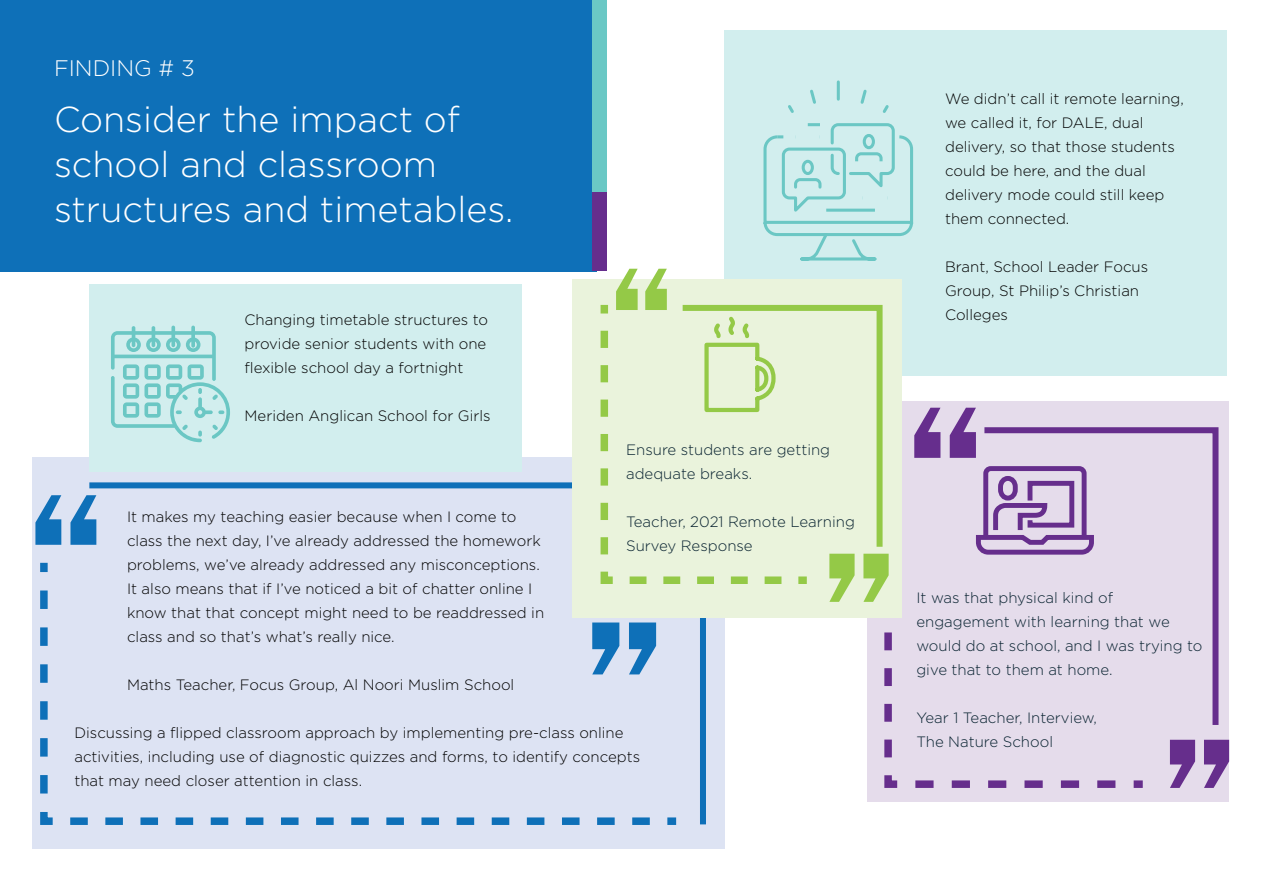
<style>
.page{position:relative;width:1263px;height:893px;background:#fff}
.page>*{position:absolute;margin:0;border:0;box-sizing:border-box;transform-origin:0 0}
.t1{font:300 36px/45px "Gotham";color:#fff}
.t2{font:300 22.5px "Gotham";color:#fff}
.t3{font:300 15px/24px "Gotham";color:#000}
.t4{font:300 15px/24px "Gotham";color:#082230}
</style>
<div class="page">
<div style="left:725px;top:30px;width:502px;height:345px;background:#d2eeee"></div>
<svg style="left:788px;top:80px;width:101px;height:33px"></svg>
<svg style="left:763px;top:123px;width:151px;height:138px"></svg>
<div style="left:867px;top:401px;width:362px;height:401px;background:#e5dceb"></div>
<svg style="left:1204px;top:740px;width:25px;height:48px"></svg>
<svg style="left:1170px;top:740px;width:25px;height:48px"></svg>
<svg style="left:884px;top:420px;width:259px;height:368px"></svg>
<svg style="left:978px;top:424px;width:241px;height:307px"></svg>
<div style="left:0;top:0;width:596px;height:271px;background:#0e70b8"></div>
<div style="left:592px;top:0;width:15px;height:192px;background:#6ac8c5"></div>
<div style="left:592px;top:192px;width:15px;height:79px;background:#662e8d"></div>
<div style="left:32px;top:458px;width:693px;height:391px;background:#dde3f3"></div>
<svg style="left:40px;top:562px;width:43px;height:263px"></svg>
<svg style="left:35px;top:495px;width:26px;height:50px"></svg>
<svg style="left:70px;top:501px;width:13px;height:44px"></svg>
<svg style="left:83px;top:482px;width:626px;height:343px"></svg>
<div style="left:89px;top:284px;width:433px;height:187px;background:#d2eeee"></div>
<svg style="left:111px;top:326px;width:119px;height:116px"></svg>
<div style="left:572px;top:279px;width:329px;height:338px;background:#eaf3dc"></div>
<svg style="left:616px;top:269px;width:22px;height:28px"></svg>
<svg style="left:645px;top:269px;width:22px;height:28px"></svg>
<svg style="left:863px;top:553px;width:29px;height:204px"></svg>
<svg style="left:829px;top:554px;width:25px;height:48px"></svg>
<svg style="left:600px;top:297px;width:207px;height:287px"></svg>
<svg style="left:677px;top:302px;width:206px;height:251px"></svg>
<svg style="left:702px;top:313px;width:76px;height:101px"></svg>
<svg style="left:973px;top:464px;width:123px;height:93px"></svg>
<svg style="left:914px;top:408px;width:26px;height:50px"></svg>
<svg style="left:950px;top:408px;width:26px;height:50px"></svg>
<h2 class="t2" style="left:54px;top:54px;width:142px">FINDING # 3</h2>
<h1 class="t1" style="left:54px;top:96px;width:461px">Consider the impact of school and classroom structures and timetables.</h1>
<p class="t3" style="left:245px;top:307px;width:245px;text-align:justify">Changing timetable structures to provide senior students with one flexible school day a fortnight</p>
<p class="t3" style="left:245px;top:403px;width:248px">Meriden Anglican School for Girls</p>
<p class="t4" style="left:626px;top:437px;width:206px">Ensure students are getting adequate breaks.</p>
<p class="t4" style="left:626px;top:509px;width:230px">Teacher, 2021 Remote Learning<br>Survey Response</p>
<p class="t3" style="left:127px;top:505px;width:419px">It makes my teaching easier because when I come to class the next day, I’ve already addressed the homework problems, we’ve already addressed any misconceptions.<br>It also means that if I’ve noticed a bit of chatter online I know that that concept might need to be readdressed in class and so that’s what’s really nice.</p>
<p class="t3" style="left:127px;top:673px;width:389px">Maths Teacher, Focus Group, Al Noori Muslim School</p>
<p class="t3" style="left:74px;top:721px;width:567px">Discussing a flipped classroom approach by implementing pre-class online activities, including use of diagnostic quizzes and forms, to identify concepts that may need closer attention in class.</p>
<p class="t3" style="left:945px;top:87px;width:240px">We didn’t call it remote learning, we called it, for DALE, dual delivery, so that those students could be here, and the dual delivery mode could still keep them connected.</p>
<p class="t3" style="left:945px;top:255px;width:205px">Brant, School Leader Focus<br>Group, St Philip’s Christian<br>Colleges</p>
<p class="t4" style="left:916px;top:585px;width:288px">It was that physical kind of engagement with learning that we would do at school, and I was trying to give that to them at home.</p>
<p class="t4" style="left:916px;top:705px;width:182px">Year 1 Teacher, Interview,<br>The Nature School</p>
</div>
